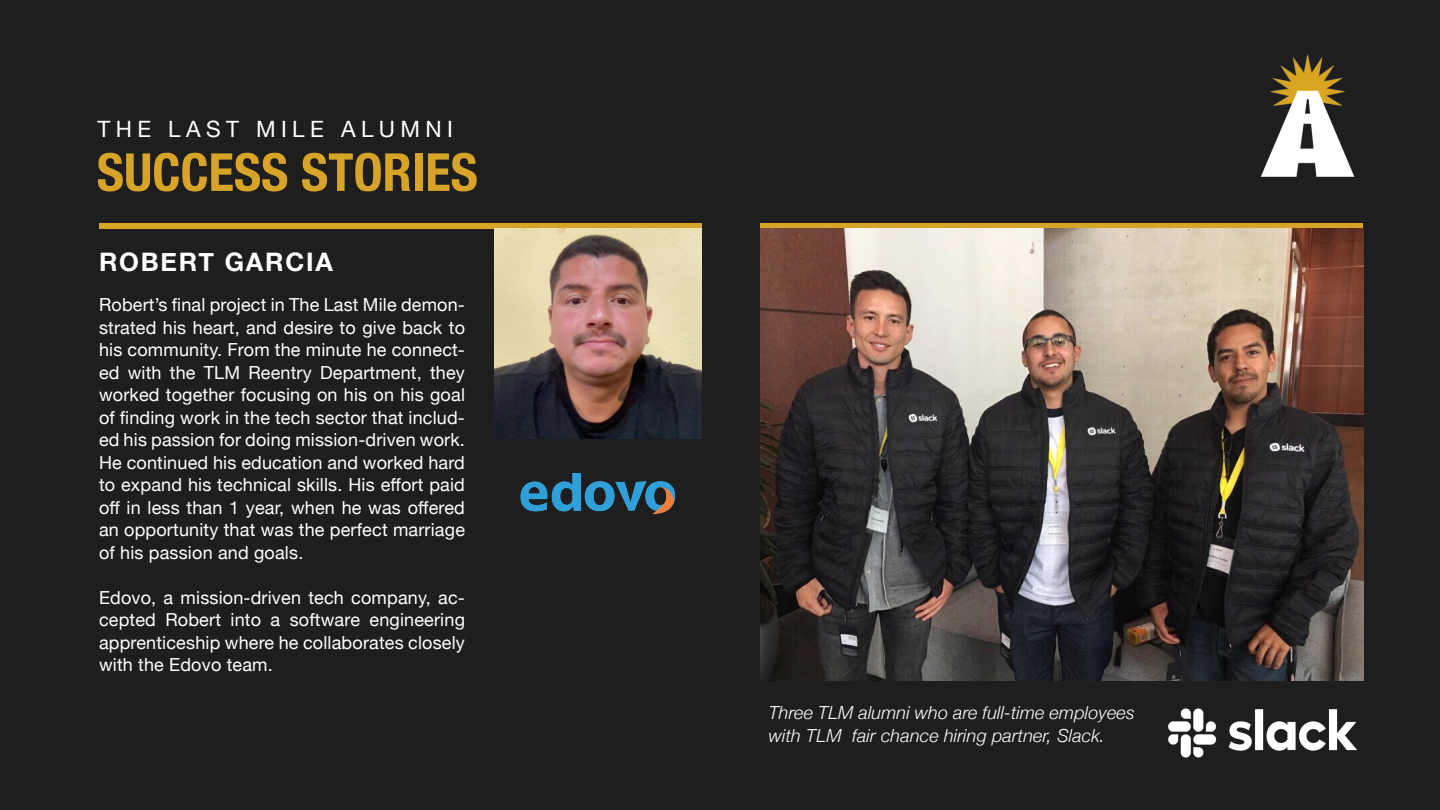
<style>
.page{position:relative;width:1440px;height:810px;background:#1e1e1e}
.page>*{position:absolute;margin:0;border:0;box-sizing:border-box;transform-origin:0 0}
.t1{font:700 condensed 52.5px "Helvetica Neue";color:#d8a427}
.t2{font:700 25.5px "Helvetica Neue";letter-spacing:.07em;color:#fff}
.t3{font:22.5px "Helvetica Neue";letter-spacing:.24em;color:#fff}
._11_Point_Paragraph{font:18px/22.5px "Helvetica Neue";letter-spacing:.01em;color:#fff;text-align:justify}
._11_Point_Paragraph-2{font:italic 300 18px/22.5px "Helvetica Neue";letter-spacing:.01em;color:#fff}
</style>
<div class="page">
<img style="left:1261px;top:54px;width:94px;height:123px">
<div style="left:99px;top:223px;width:603px;height:5px;background:#d6a528"></div>
<div style="left:760px;top:223px;width:604px;height:5px;background:#d6a528"></div>
<img style="left:494px;top:229px;width:208px;height:210px">
<img style="left:520px;top:474px;width:156px;height:41px">
<img style="left:760px;top:229px;width:604px;height:452px">
<img style="left:1168px;top:708px;width:189px;height:50px">
<p class="t3" style="left:98px;top:113px;width:357px">THE LAST MILE ALUMNI</p>
<p class="t1" style="left:97px;top:129px;width:383px">SUCCESS STORIES</p>
<p class="t2" style="left:99px;top:242px;width:235px">ROBERT GARCIA</p>
<p class="_11_Point_Paragraph" style="left:99px;top:295px;width:368px">Robert’s final project in The Last Mile demon&shy;strated his heart, and desire to give back to his community. From the minute he connect&shy;ed with the TLM Reentry Department, they worked together focusing on his on his goal of finding work in the tech sector that includ&shy;ed his passion for doing mission-driven work.<br>He continued his education and worked hard to expand his technical skills. His effort paid off in less than 1 year, when he was offered an opportunity that was the perfect marriage of his passion and goals.</p>
<p class="_11_Point_Paragraph" style="left:99px;top:587px;width:368px">Edovo, a mission-driven tech company, ac&shy;cepted Robert into a software engineering apprenticeship where he collaborates closely with the Edovo team.</p>
<p class="_11_Point_Paragraph-2" style="left:769px;top:700px;width:368px">Three TLM alumni who are full-time employees with TLM fair chance hiring partner, Slack.</p>
</div>
